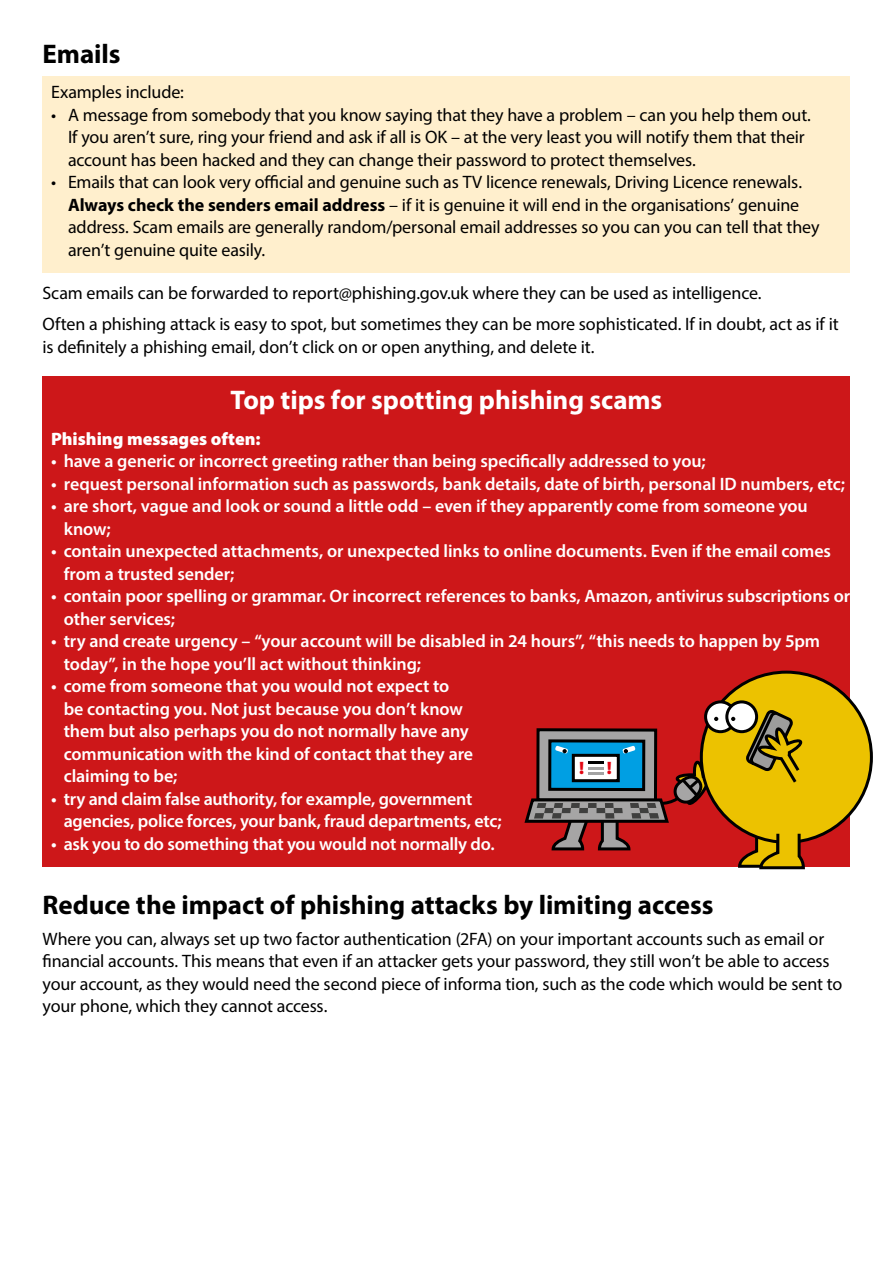
<style>
.page{position:relative;width:893px;height:1263px;background:#fff}
.page>*{position:absolute;margin:0;border:0;box-sizing:border-box;transform-origin:0 0}
.Second_subheading{font:700 27px "Myriad Pro";letter-spacing:-.005em;color:#000}
.Subheading{font:700 27px "Myriad Pro";letter-spacing:-.005em;color:#fff}
.enhanced_paragraph{font:18px/22.5px "Myriad Pro";letter-spacing:-.01em;color:#000}
.t1{font:600 18px/22.5px "Myriad Pro";letter-spacing:-.005em;color:#fff}
.dos_and_donts{font:900 18px "Myriad Pro";color:#fff}
.t2{font:900 18px "Myriad Pro";color:#e30613}
.s1{font-weight:700}
</style>
<div class="page">
<div style="left:43px;top:76px;width:807px;height:39px;background:#ffefcd"></div>
<div style="left:43px;top:99px;width:807px;height:84px;background:#ffefcd"></div>
<div style="left:43px;top:166px;width:807px;height:107px;background:#ffefcd"></div>
<div style="left:43px;top:376px;width:807px;height:53px;background:#cd1719"></div>
<div style="left:43px;top:418px;width:807px;height:44px;background:#cd1719"></div>
<div style="left:43px;top:441px;width:807px;height:43px;background:#cd1719"></div>
<div style="left:43px;top:463px;width:807px;height:44px;background:#cd1719"></div>
<div style="left:43px;top:486px;width:807px;height:66px;background:#cd1719"></div>
<div style="left:43px;top:531px;width:807px;height:66px;background:#cd1719"></div>
<div style="left:43px;top:576px;width:807px;height:66px;background:#cd1719"></div>
<div style="left:43px;top:621px;width:807px;height:66px;background:#cd1719"></div>
<div style="left:43px;top:666px;width:807px;height:133px;background:#cd1719"></div>
<div style="left:43px;top:778px;width:807px;height:66px;background:#cd1719"></div>
<div style="left:43px;top:823px;width:807px;height:44px;background:#cd1719"></div>
<div style="left:701px;top:672px;width:170px;height:170px;background:#ecc200;border-radius:50%"></div>
<svg style="left:706px;top:702px;width:29px;height:30px"></svg>
<div style="left:704px;top:700px;width:33px;height:33px;border:3px solid #000;border-radius:50%"></div>
<svg style="left:727px;top:702px;width:30px;height:30px"></svg>
<div style="left:725px;top:700px;width:33px;height:33px;border:3px solid #000;border-radius:50%"></div>
<svg style="left:524px;top:707px;width:282px;height:163px"></svg>
<h4 class="Second_subheading" style="left:43px;top:36px;width:80px">Emails</h4>
<p class="enhanced_paragraph" style="left:51px;top:80px;width:134px">Examples include:</p>
<p class="enhanced_paragraph" style="left:68px;top:103px;width:744px;text-indent:-17px">• A message from somebody that you know saying that they have a problem – can you help them out.<br>If you aren’t sure, ring your friend and ask if all is OK – at the very least you will notify them that their account has been hacked and they can change their password to protect themselves.</p>
<p class="enhanced_paragraph" style="left:68px;top:170px;width:753px;text-indent:-17px">• Emails that can look very official and genuine such as TV licence renewals, Driving Licence renewals.<br><span class="s1">Always check the senders email address</span> – if it is genuine it will end in the organisations’ genuine address. Scam emails are generally random/personal email addresses so you can you can tell that they aren’t genuine quite easily.</p>
<p class="enhanced_paragraph" style="left:43px;top:282px;width:720px">Scam emails can be forwarded to report@phishing.gov.uk where they can be used as intelligence.</p>
<p class="enhanced_paragraph" style="left:43px;top:313px;width:798px">Often a phishing attack is easy to spot, but sometimes they can be more sophisticated. If in doubt, act as if it is definitely a phishing email, don’t click on or open anything, and delete it.</p>
<h3 class="Subheading" style="left:231px;top:383px;width:433px">Top tips for spotting phishing scams</h3>
<p class="dos_and_donts" style="left:51px;top:426px;width:211px">Phishing messages often:</p>
<p class="t1" style="left:51px;top:449px;width:656px">• have a generic or incorrect greeting rather than being specifically addressed to you;</p>
<p class="t1" style="left:51px;top:472px;width:796px">• request personal information such as passwords, bank details, date of birth, personal ID numbers, etc;</p>
<p class="t1" style="left:64px;top:494px;width:745px;text-indent:-13px">• are short, vague and look or sound a little odd – even if they apparently come from someone you know;</p>
<p class="t1" style="left:64px;top:539px;width:769px;text-indent:-13px">• contain unexpected attachments, or unexpected links to online documents. Even if the email comes from a trusted sender;</p>
<p class="t1" style="left:64px;top:584px;width:788px;text-indent:-13px">• contain poor spelling or grammar. Or incorrect references to banks, Amazon, antivirus subscriptions or other services;</p>
<p class="t1" style="left:64px;top:629px;width:758px;text-indent:-13px">• try and create urgency – “your account will be disabled in 24 hours”, “this needs to happen by 5pm today”, in the hope you’ll act without thinking;</p>
<p class="t1" style="left:64px;top:674px;width:411px;text-indent:-13px">• come from someone that you would not expect to be contacting you. Not just because you don’t know them but also perhaps you do not normally have any communication with the kind of contact that they are claiming to be;</p>
<p class="t1" style="left:64px;top:787px;width:439px;text-indent:-13px">• try and claim false authority, for example, government agencies, police forces, your bank, fraud departments, etc;</p>
<p class="t1" style="left:51px;top:832px;width:445px">• ask you to do something that you would not normally do.</p>
<p class="t2" style="left:579px;top:755px;width:7px">!</p>
<p class="t2" style="left:607px;top:755px;width:7px">!</p>
<h4 class="Second_subheading" style="left:43px;top:887px;width:672px">Reduce the impact of phishing attacks by limiting access</h4>
<p class="enhanced_paragraph" style="left:43px;top:927px;width:801px">Where you can, always set up two factor authentication (2FA) on your important accounts such as email or financial accounts. This means that even if an attacker gets your password, they still won’t be able to access your account, as they would need the second piece of informa tion, such as the code which would be sent to your phone, which they cannot access.</p>
</div>
